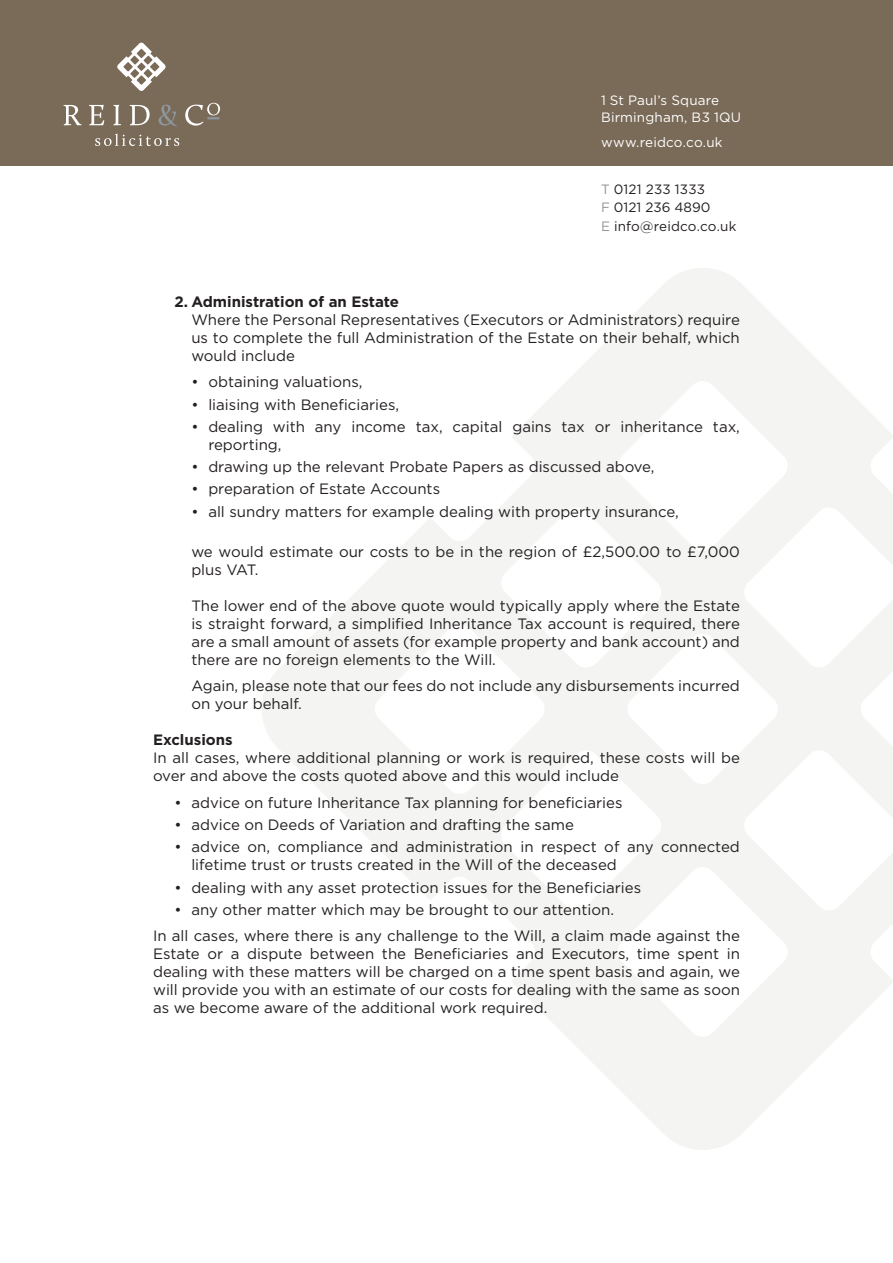
<style>
.page{position:relative;width:893px;height:1263px;background:#fff}
.page>*{position:absolute;margin:0;border:0;box-sizing:border-box;transform-origin:0 0}
.t1{font:15px/18px "Gotham";color:#231f20}
.t2{font:700 15px "Gotham";color:#231f20}
.t3{font:13.5px/16.5px "Gotham";letter-spacing:.01em;color:#fff}
.t4{font:13.5px "Gotham";letter-spacing:.005em;color:#231f20}
.s1{color:#939598}
</style>
<div class="page">
<svg style="left:262px;top:268px;width:631px;height:882px"></svg>
<div style="left:0;top:0;width:893px;height:166px;background:#7a6a58"></div>
<svg style="left:117px;top:43px;width:49px;height:48px"></svg>
<svg style="left:64px;top:105px;width:18px;height:20px"></svg>
<svg style="left:89px;top:105px;width:15px;height:20px"></svg>
<svg style="left:113px;top:105px;width:8px;height:20px"></svg>
<svg style="left:130px;top:105px;width:20px;height:20px"></svg>
<svg style="left:159px;top:105px;width:18px;height:22px"></svg>
<svg style="left:95px;top:134px;width:84px;height:12px"></svg>
<svg style="left:185px;top:103px;width:35px;height:23px"></svg>
<p class="t3" style="left:601px;top:92px;width:142px">1 St Paul’s Square<br>Birmingham, B3 1QU</p>
<p class="t3" style="left:601px;top:133px;width:123px">www.reidco.co.uk</p>
<p class="t4" style="left:601px;top:180px;width:106px"><span class="s1">T</span> 0121 233 1333</p>
<p class="t4" style="left:601px;top:199px;width:111px"><span class="s1">F</span> 0121 236 4890</p>
<p class="t4" style="left:601px;top:217px;width:137px"><span class="s1">E</span> info@reidco.co.uk</p>
<p class="t2" style="left:174px;top:292px;width:226px">2. Administration of an Estate</p>
<p class="t1" style="left:191px;top:310px;width:550px;text-align:justify">Where the Personal Representatives (Executors or Administrators) require us to complete the full Administration of the Estate on their behalf, which would include</p>
<p class="t1" style="left:191px;top:373px;width:173px">• obtaining valuations,</p>
<p class="t1" style="left:191px;top:395px;width:209px">• liaising with Beneficiaries,</p>
<p class="t1" style="left:208px;top:417px;width:533px;text-indent:-17px">• dealing with any income tax, capital gains tax or inheritance tax, reporting,</p>
<p class="t1" style="left:191px;top:457px;width:465px">• drawing up the relevant Probate Papers as discussed above,</p>
<p class="t1" style="left:191px;top:480px;width:250px">• preparation of Estate Accounts</p>
<p class="t1" style="left:191px;top:502px;width:489px">• all sundry matters for example dealing with property insurance,</p>
<p class="t1" style="left:191px;top:542px;width:550px">we would estimate our costs to be in the region of £2,500.00 to £7,000 plus VAT.</p>
<p class="t1" style="left:191px;top:596px;width:550px;text-align:justify">The lower end of the above quote would typically apply where the Estate is straight forward, a simplified Inheritance Tax account is required, there are a small amount of assets (for example property and bank account) and there are no foreign elements to the Will.</p>
<p class="t1" style="left:191px;top:677px;width:550px">Again, please note that our fees do not include any disbursements incurred on your behalf.</p>
<p class="t2" style="left:153px;top:730px;width:81px">Exclusions</p>
<p class="t1" style="left:153px;top:749px;width:588px">In all cases, where additional planning or work is required, these costs will be over and above the costs quoted above and this would include</p>
<p class="t1" style="left:174px;top:793px;width:450px">• advice on future Inheritance Tax planning for beneficiaries</p>
<p class="t1" style="left:174px;top:815px;width:401px">• advice on Deeds of Variation and drafting the same</p>
<p class="t1" style="left:191px;top:838px;width:550px;text-indent:-17px">• advice on, compliance and administration in respect of any connected lifetime trust or trusts created in the Will of the deceased</p>
<p class="t1" style="left:174px;top:878px;width:468px">• dealing with any asset protection issues for the Beneficiaries</p>
<p class="t1" style="left:174px;top:900px;width:441px">• any other matter which may be brought to our attention.</p>
<p class="t1" style="left:153px;top:927px;width:588px;text-align:justify">In all cases, where there is any challenge to the Will, a claim made against the Estate or a dispute between the Beneficiaries and Executors, time spent in dealing with these matters will be charged on a time spent basis and again, we will provide you with an estimate of our costs for dealing with the same as soon as we become aware of the additional work required.</p>
</div>
